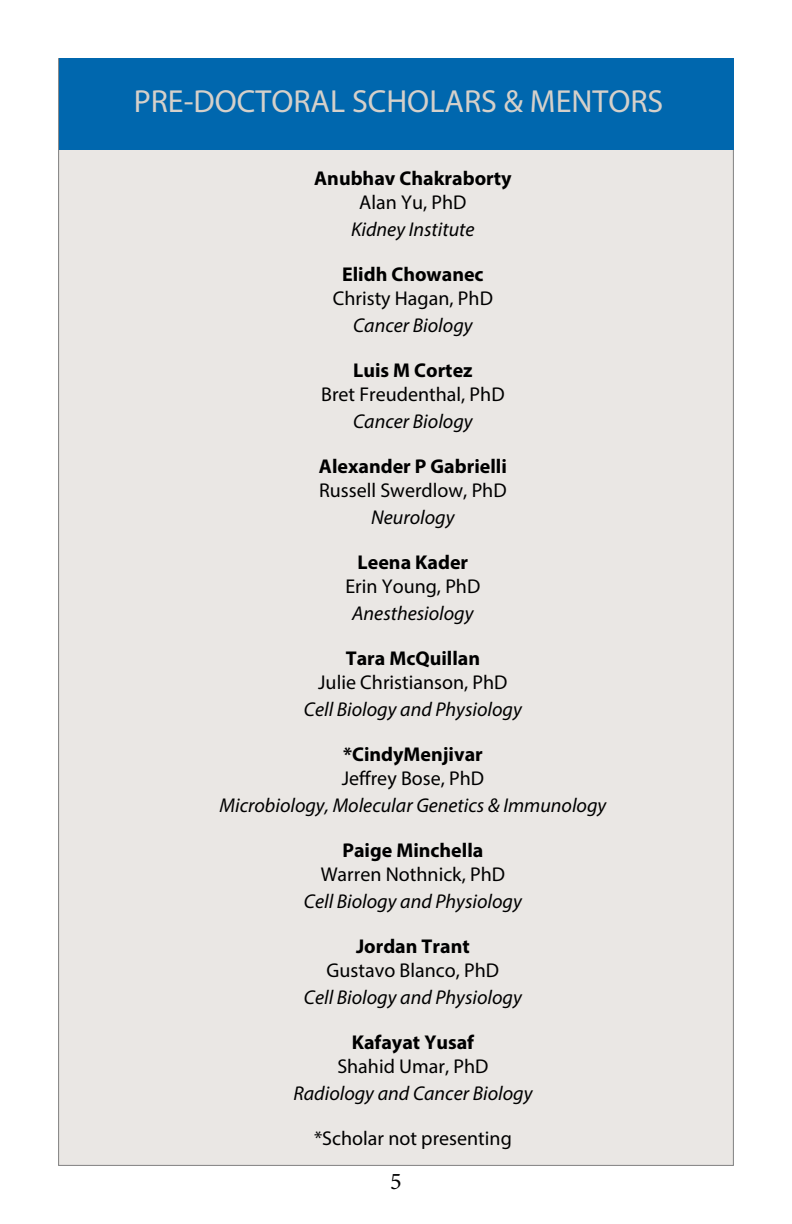
<style>
.page{position:relative;width:792px;height:1224px;background:#fff}
.page>*{position:absolute;margin:0;border:0;box-sizing:border-box;transform-origin:0 0}
.t1{font:32px "Myriad Pro";color:#d5d0ca}
.t2{font:24px "Minion Pro";color:#000}
.t3{font:italic 20px "Myriad Pro";color:#000}
.t4{font:20px "Myriad Pro";color:#000}
.t5{font:700 20px "Myriad Pro";color:#000}
</style>
<div class="page">
<div style="left:58px;top:58px;width:676px;height:1108px;background:#eae7e4"></div>
<div style="left:59px;top:58px;width:675px;height:92px;background:#0067ae"></div>
<h2 class="t1" style="left:134px;top:82px;width:531px">PRE-DOCTORAL SCHOLARS &amp; MENTORS</h2>
<h5 class="t5" style="left:314px;top:166px;width:199px">Anubhav Chakraborty</h5>
<p class="t4" style="left:359px;top:190px;width:109px">Alan Yu, PhD</p>
<p class="t3" style="left:351px;top:218px;width:125px">Kidney Institute</p>
<h5 class="t5" style="left:342px;top:262px;width:143px">Elidh Chowanec</h5>
<p class="t4" style="left:333px;top:286px;width:162px">Christy Hagan, PhD</p>
<p class="t3" style="left:353px;top:314px;width:121px">Cancer Biology</p>
<h5 class="t5" style="left:353px;top:358px;width:121px">Luis M Cortez</h5>
<p class="t4" style="left:321px;top:382px;width:185px">Bret Freudenthal, PhD</p>
<p class="t3" style="left:353px;top:410px;width:121px">Cancer Biology</p>
<h5 class="t5" style="left:319px;top:454px;width:189px">Alexander P Gabrielli</h5>
<p class="t4" style="left:319px;top:478px;width:189px">Russell Swerdlow, PhD</p>
<p class="t3" style="left:371px;top:506px;width:85px">Neurology</p>
<h5 class="t5" style="left:358px;top:550px;width:112px">Leena Kader</h5>
<p class="t4" style="left:345px;top:574px;width:136px">Erin Young, PhD</p>
<p class="t3" style="left:352px;top:602px;width:123px">Anesthesiology</p>
<h5 class="t5" style="left:346px;top:646px;width:136px">Tara McQuillan</h5>
<p class="t4" style="left:318px;top:670px;width:191px">Julie Christianson, PhD</p>
<p class="t3" style="left:304px;top:698px;width:220px">Cell Biology and Physiology</p>
<p class="t5" style="left:343px;top:742px;width:141px">*CindyMenjivar</p>
<p class="t4" style="left:342px;top:766px;width:144px">Jeffrey Bose, PhD</p>
<p class="t3" style="left:220px;top:794px;width:388px">Microbiology, Molecular Genetics &amp; Immunology</p>
<h5 class="t5" style="left:342px;top:838px;width:142px">Paige Minchella</h5>
<p class="t4" style="left:321px;top:862px;width:186px">Warren Nothnick, PhD</p>
<p class="t3" style="left:304px;top:890px;width:220px">Cell Biology and Physiology</p>
<p class="t5" style="left:356px;top:934px;width:115px">Jordan Trant</p>
<p class="t4" style="left:327px;top:958px;width:174px">Gustavo Blanco, PhD</p>
<p class="t3" style="left:304px;top:986px;width:220px">Cell Biology and Physiology</p>
<h5 class="t5" style="left:352px;top:1030px;width:124px">Kafayat Yusaf</h5>
<p class="t4" style="left:337px;top:1054px;width:153px">Shahid Umar, PhD</p>
<p class="t3" style="left:293px;top:1082px;width:241px">Radiology and Cancer Biology</p>
<p class="t4" style="left:314px;top:1126px;width:199px">*Scholar not presenting</p>
<p class="t2" style="left:390px;top:1167px;width:13px">5</p>
</div>
